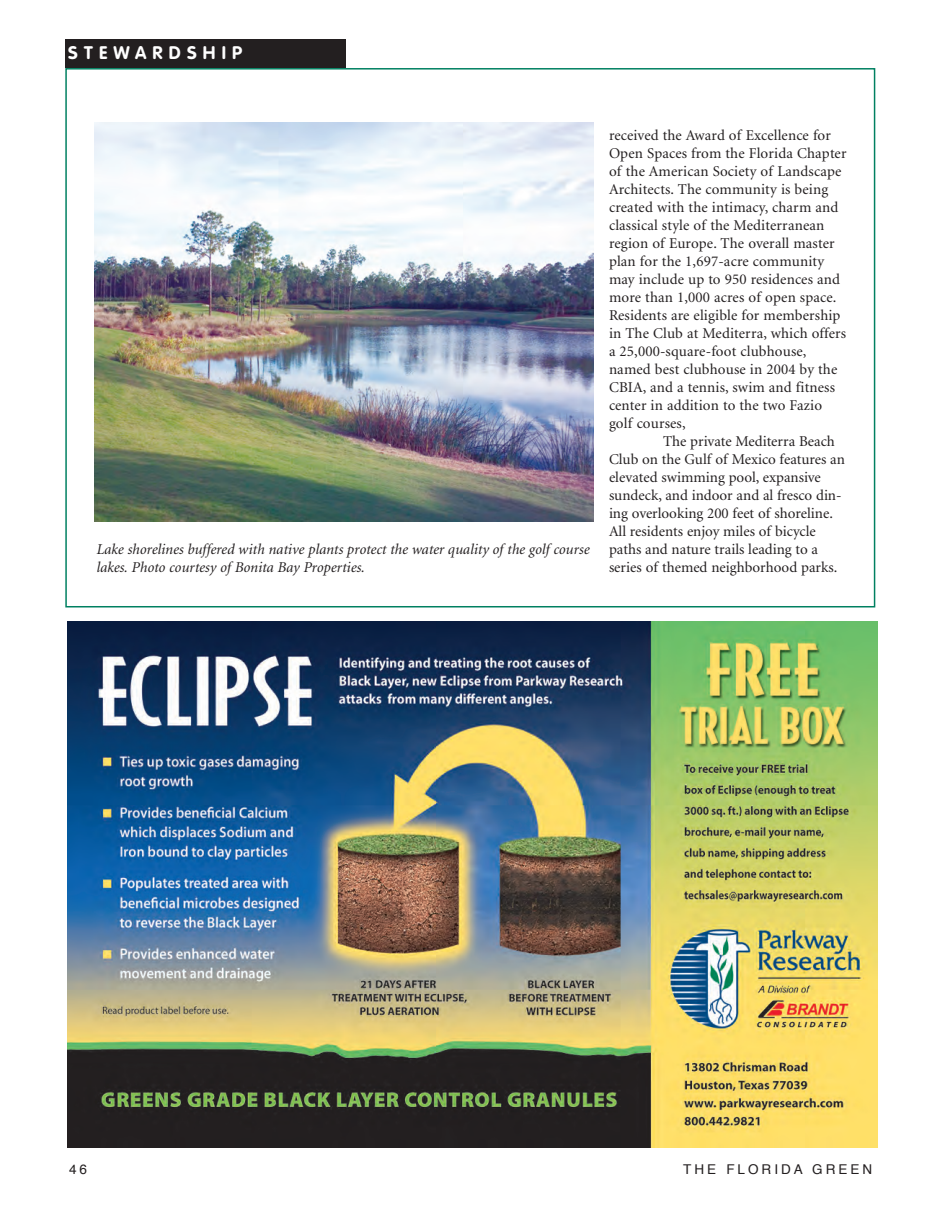
<style>
.page{position:relative;width:945px;height:1215px;background:#fff}
.page>*{position:absolute;margin:0;border:0;box-sizing:border-box;transform-origin:0 0}
.t1{font:700 18px "VAG Rounded";letter-spacing:.345em;color:#fff}
.t2{font:15px/18px "Minion";letter-spacing:.01em;color:#231f20}
.t3{font:italic 15px/18px "Minion";color:#231f20}
.t4{font:13.5px "Helvetica";letter-spacing:.22em;color:#231f20}
</style>
<div class="page">
<div style="left:65px;top:39px;width:281px;height:29px;background:#231f20"></div>
<img style="left:68px;top:621px;width:809px;height:526px">
<img style="left:94px;top:123px;width:500px;height:398px">
<p class="t1" style="left:68px;top:45px;width:175px">STEWARDSHIP</p>
<p class="t3" style="left:96px;top:541px;width:495px">Lake shorelines buffered with native plants protect the water quality of the golf course lakes. Photo courtesy of Bonita Bay Properties.</p>
<p class="t2" style="left:609px;top:127px;width:239px">received the Award of Excellence for Open Spaces from the Florida Chapter of the American Society of Landscape Architects. The community is being created with the intimacy, charm and classical style of the Mediterranean region of Europe. The overall master plan for the 1,697-acre community may include up to 950 residences and more than 1,000 acres of open space.<br>Residents are eligible for membership in The Club at Mediterra, which offers a 25,000-square-foot clubhouse, named best clubhouse in 2004 by the CBIA, and a tennis, swim and fitness center in addition to the two Fazio golf courses,</p>
<p class="t2" style="left:609px;top:433px;width:238px;text-indent:54px">The private Mediterra Beach Club on the Gulf of Mexico features an elevated swimming pool, expansive sundeck, and indoor and al fresco din&shy;ing overlooking 200 feet of shoreline.<br>All residents enjoy miles of bicycle paths and nature trails leading to a series of themed neighborhood parks.</p>
<p class="t4" style="left:69px;top:1163px;width:20px">46</p>
<p class="t4" style="left:683px;top:1163px;width:191px">THE FLORIDA GREEN</p>
</div>
